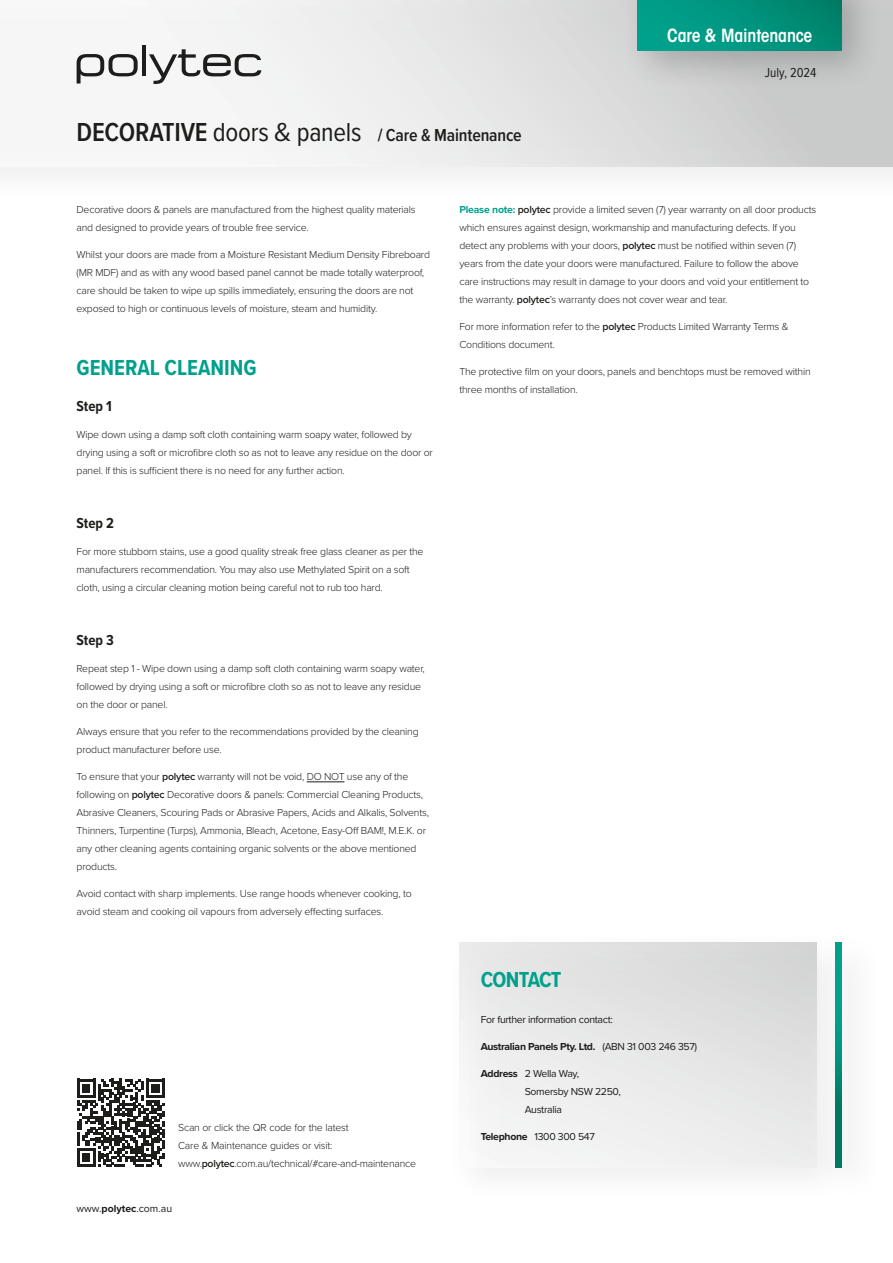
<style>
.page{position:relative;width:893px;height:1263px;background:#fff}
.page>*{position:absolute;margin:0;border:0;box-sizing:border-box;transform-origin:0 0}
.Section_Heading{font:700 22.5px "Proxima Nova Cond";color:#00a18c}
.Section_Heading-2{font:700 22.5px "Proxima Nova Cond";letter-spacing:-.03em;color:#00a18c}
.t1{font:600 18px "Proxima Nova Cond";letter-spacing:-.01em;color:#1d1d1b}
.t2{font:600 condensed 18px "ITC Avant Garde Std";letter-spacing:-.01em;color:#fff}
.Sub_Heading{font:700 15px "Proxima Nova Cond";color:#1d1d1b}
.Body_Copy{font:700 15px "Proxima Nova Cond";color:#1d1d1b}
.t3{font:13.5px "Proxima Nova Cond";color:#1d1d1b}
.Body_Copy-2{font:300 10.5px/18px "Proxima Nova";letter-spacing:-.02em;color:#1d1d1b}
.t4{font:10.5px/18px "Proxima Nova";letter-spacing:-.03em;color:#1d1d1b}
.t5{font:700 10.5px "Proxima Nova";letter-spacing:-.03em;color:#1d1d1b}
.s1{font-size:27px}
.s2{font-weight:400;font-size:27px}
.s3{font-family:"Proxima Nova";font-weight:400;font-size:27px}
.s4{font-weight:600}
.s5{font-weight:700}
.s6{font-weight:700;color:#00a18c}
.s7{font-weight:400}
</style>
<div class="page">
<div style="left:0;top:0;width:893px;height:206px;background:#fafafa"></div>
<div style="left:0;top:0;width:893px;height:167px;background:linear-gradient(to right,#fff,#cacaca)"></div>
<hr style="left:0;top:0;width:1px;height:167px;background:#3d3f40">
<hr style="left:307px;top:781px;width:37px;height:1px;background:#1d1d1b">
<div style="left:621px;top:0;width:261px;height:91px;background:#0d0f11;opacity:.2"></div>
<div style="left:638px;top:0;width:204px;height:51px;background:linear-gradient(to right,#00a48f,#00856e)"></div>
<svg style="left:77px;top:54px;width:61px;height:30px"></svg>
<svg style="left:149px;top:49px;width:112px;height:35px"></svg>
<hr style="left:142px;top:45px;width:4px;height:31px;background:#1d1d1b">
<svg style="left:77px;top:1079px;width:88px;height:88px"></svg>
<div style="left:459px;top:942px;width:357px;height:225px;background:linear-gradient(to right,#f1f1f1,#dfdfdf)"></div>
<div style="left:819px;top:928px;width:63px;height:277px;background:#f9f9f9"></div>
<svg style="left:836px;top:942px;width:6px;height:225px"></svg>
<h2 class="t2" style="left:667px;top:24px;width:147px">Care &amp; Maintenance</h2>
<h2 class="t1" style="left:77px;top:122px;width:447px"><span class="s1">DECORATIVE</span> <span class="s2">doors</span> <span class="s3">&amp;</span> <span class="s2">panels</span> / Care &amp; Maintenance</h2>
<p class="t3" style="left:765px;top:62px;width:53px">July, 2024</p>
<p class="Body_Copy-2" style="left:77px;top:200px;width:341px">Decorative doors &amp; panels are manufactured from the highest quality materials and designed to provide years of trouble free service.</p>
<p class="Body_Copy-2" style="left:77px;top:245px;width:355px">Whilst your doors are made from a Moisture Resistant Medium Density Fibreboard (MR MDF) and as with any wood based panel cannot be made totally waterproof, care should be taken to wipe up spills immediately, ensuring the doors are not exposed to high or continuous levels of moisture, steam and humidity.</p>
<p class="Section_Heading" style="left:77px;top:351px;width:182px">GENERAL CLEANING</p>
<p class="Body_Copy" style="left:77px;top:395px;width:37px">Step 1</p>
<p class="Body_Copy-2" style="left:77px;top:425px;width:358px">Wipe down using a damp soft cloth containing warm soapy water, followed by drying using a soft or microfibre cloth so as not to leave any residue on the door or panel. If this is sufficient there is no need for any further action.</p>
<p class="Sub_Heading" style="left:77px;top:512px;width:39px">Step 2</p>
<p class="Body_Copy-2" style="left:77px;top:542px;width:348px">For more stubborn stains, use a good quality streak free glass cleaner as per the manufacturers recommendation. You may also use Methylated Spirit on a soft cloth, using a circular cleaning motion being careful not to rub too hard.</p>
<p class="Sub_Heading" style="left:77px;top:629px;width:39px">Step 3</p>
<p class="Body_Copy-2" style="left:77px;top:659px;width:350px">Repeat step 1 - Wipe down using a damp soft cloth containing warm soapy water, followed by drying using a soft or microfibre cloth so as not to leave any residue on the door or panel.</p>
<p class="Body_Copy-2" style="left:77px;top:722px;width:344px">Always ensure that you refer to the recommendations provided by the cleaning product manufacturer before use.</p>
<p class="Body_Copy-2" style="left:77px;top:767px;width:354px">To ensure that your <span class="s4">polytec</span> warranty will not be void, DO NOT use any of the following on <span class="s4">polytec</span> Decorative doors &amp; panels: Commercial Cleaning Products, Abrasive Cleaners, Scouring Pads or Abrasive Papers, Acids and Alkalis, Solvents, Thinners, Turpentine (Turps), Ammonia, Bleach, Acetone, Easy-Off BAM!, M.E.K. or any other cleaning agents containing organic solvents or the above mentioned products.</p>
<p class="Body_Copy-2" style="left:77px;top:884px;width:337px">Avoid contact with sharp implements. Use range hoods whenever cooking, to avoid steam and cooking oil vapours from adversely effecting surfaces.</p>
<p class="Body_Copy-2" style="left:178px;top:1118px;width:239px">Scan or click the QR code for the latest<br>Care &amp; Maintenance guides or visit: www.<span class="s4">polytec</span>.com.au/technical/#care-and-maintenance</p>
<p class="t4" style="left:77px;top:1199px;width:97px">www.<span class="s5">polytec</span>.com.au</p>
<p class="Body_Copy-2" style="left:459px;top:200px;width:358px"><span class="s6">Please note:</span> <span class="s4">polytec</span> provide a limited seven (7) year warranty on all door products which ensures against design, workmanship and manufacturing defects. If you detect any problems with your doors, <span class="s4">polytec</span> must be notified within seven (7) years from the date your doors were manufactured. Failure to follow the above care instructions may result in damage to your doors and void your entitlement to the warranty. <span class="s4">polytec</span>’s warranty does not cover wear and tear.</p>
<p class="Body_Copy-2" style="left:459px;top:317px;width:331px">For more information refer to the <span class="s4">polytec</span> Products Limited Warranty Terms &amp;<br>Conditions document.</p>
<p class="Body_Copy-2" style="left:459px;top:362px;width:353px">The protective film on your doors, panels and benchtops must be removed within three months of installation.</p>
<p class="Section_Heading-2" style="left:481px;top:963px;width:82px">CONTACT</p>
<p class="t4" style="left:481px;top:1010px;width:134px">For further information contact:</p>
<p class="t5" style="left:481px;top:1039px;width:218px">Australian Panels Pty. Ltd. <span class="s7">(ABN 31 003 246 357)</span></p>
<p class="t4" style="left:525px;top:1064px;width:98px;text-indent:-44px"><span class="s5">Address</span> 2 Wella Way,<br>Somersby NSW 2250,<br>Australia</p>
<p class="t4" style="left:481px;top:1127px;width:116px"><span class="s5">Telephone</span> 1300 300 547</p>
</div>
